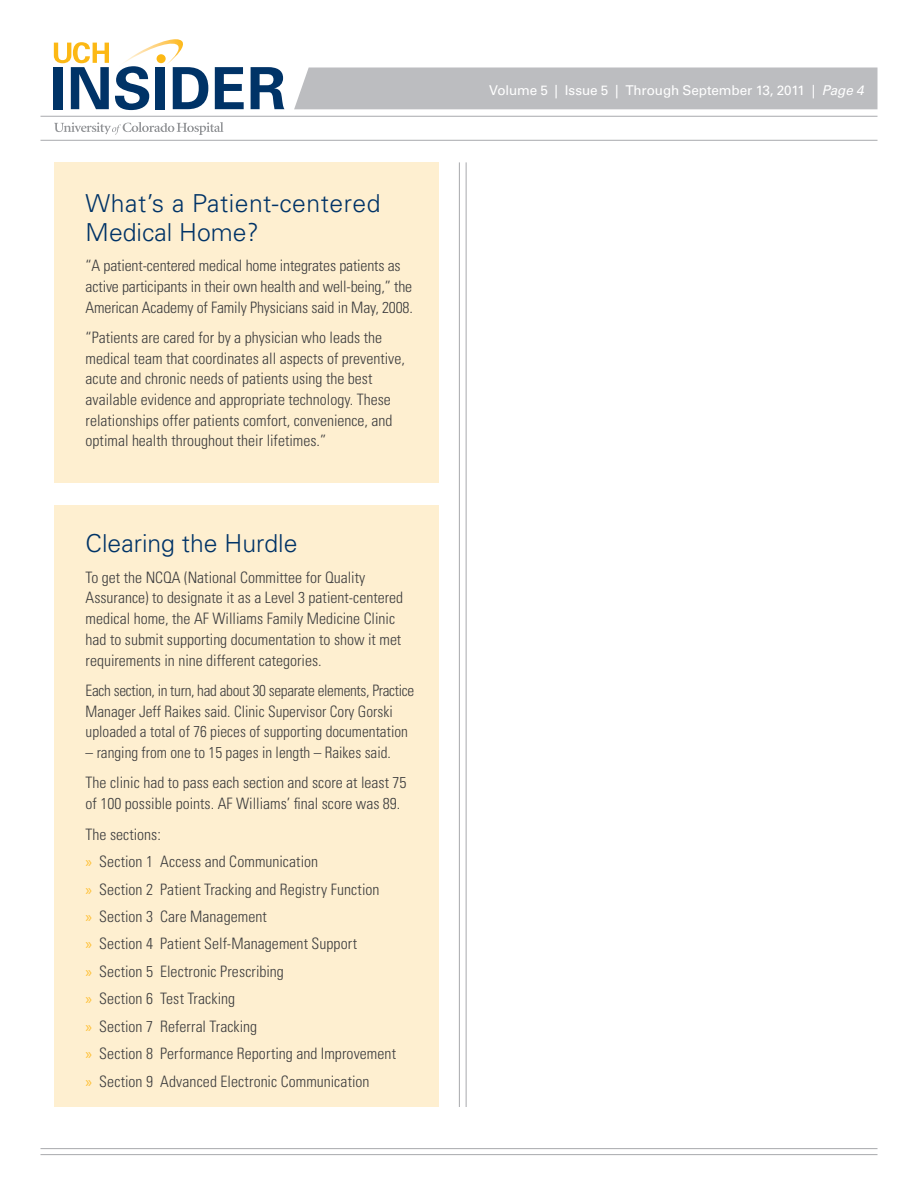
<style>
.page{position:relative;width:918px;height:1188px;background:#fff}
.page>*{position:absolute;margin:0;border:0;box-sizing:border-box;transform-origin:0 0}
.t1{font:300 24.75px/28.5px "Univers LT";letter-spacing:.02em;color:#003367}
.t2{font:300 24.75px "Univers LT";color:#003367}
.bullets{font:300 condensed 15.75px/20.7px "Univers LT";color:#3e3e3f}
.bullets-2{font:13.5px "Univers LT";letter-spacing:-.01em;color:#fff}
.s1{font-family:"Myriad Pro";font-weight:400;font-stretch:normal;color:#febf31}
.s2{font-style:italic}
</style>
<div class="page">
<hr style="left:40px;top:116px;width:838px;height:1px;background:#a8a9ad">
<hr style="left:40px;top:140px;width:838px;height:1px;background:#a8a9ad">
<div style="left:294px;top:68px;width:584px;height:41px;background:#bcbdc0"></div>
<svg style="left:54px;top:42px;width:55px;height:67px"></svg>
<svg style="left:115px;top:39px;width:93px;height:71px"></svg>
<svg style="left:215px;top:67px;width:29px;height:42px"></svg>
<svg style="left:251px;top:67px;width:33px;height:42px"></svg>
<svg style="left:54px;top:122px;width:170px;height:13px"></svg>
<hr style="left:40px;top:1148px;width:838px;height:1px;background:#a8a9ad">
<hr style="left:40px;top:1154px;width:838px;height:1px;background:#a8a9ad">
<hr style="left:466px;top:162px;width:1px;height:945px;background:#a8a9ad">
<hr style="left:459px;top:162px;width:1px;height:945px;background:#a8a9ad">
<div style="left:54px;top:162px;width:384px;height:321px;background:#feefd0"></div>
<div style="left:54px;top:506px;width:384px;height:601px;background:#feefd0"></div>
<p class="t1" style="left:86px;top:189px;width:296px">What’s a Patient-centered<br>Medical Home?</p>
<p class="bullets" style="left:86px;top:255px;width:329px">“A patient-centered medical home integrates patients as active participants in their own health and well-being,” the<br>American Academy of Family Physicians said in May, 2008.</p>
<p class="bullets" style="left:86px;top:327px;width:321px">“Patients are cared for by a physician who leads the medical team that coordinates all aspects of preventive, acute and chronic needs of patients using the best available evidence and appropriate technology. These relationships offer patients comfort, convenience, and optimal health throughout their lifetimes.”</p>
<p class="t2" style="left:86px;top:529px;width:213px">Clearing the Hurdle</p>
<p class="bullets" style="left:86px;top:567px;width:319px">To get the NCQA (National Committee for Quality Assurance) to designate it as a Level 3 patient-centered medical home, the AF Williams Family Medicine Clinic had to submit supporting documentation to show it met requirements in nine different categories.</p>
<p class="bullets" style="left:86px;top:680px;width:330px">Each section, in turn, had about 30 separate elements, Practice<br>Manager Jeff Raikes said. Clinic Supervisor Cory Gorski uploaded a total of 76 pieces of supporting documentation</p>
<p class="bullets" style="left:86px;top:742px;width:307px">– ranging from one to 15 pages in length – Raikes said.</p>
<p class="bullets" style="left:86px;top:773px;width:322px">The clinic had to pass each section and score at least 75 of 100 possible points. AF Williams’ final score was 89.</p>
<p class="bullets" style="left:86px;top:824px;width:77px">The sections:</p>
<p class="bullets" style="left:86px;top:851px;width:234px"><span class="s1">»</span> Section 1 Access and Communication</p>
<p class="bullets" style="left:86px;top:879px;width:295px"><span class="s1">»</span> Section 2 Patient Tracking and Registry Function</p>
<p class="bullets" style="left:86px;top:906px;width:183px"><span class="s1">»</span> Section 3 Care Management</p>
<p class="bullets" style="left:86px;top:934px;width:273px"><span class="s1">»</span> Section 4 Patient Self-Management Support</p>
<p class="bullets" style="left:86px;top:961px;width:200px"><span class="s1">»</span> Section 5 Electronic Prescribing</p>
<p class="bullets" style="left:86px;top:988px;width:151px"><span class="s1">»</span> Section 6 Test Tracking</p>
<p class="bullets" style="left:86px;top:1016px;width:173px"><span class="s1">»</span> Section 7 Referral Tracking</p>
<p class="bullets" style="left:86px;top:1043px;width:312px"><span class="s1">»</span> Section 8 Performance Reporting and Improvement</p>
<p class="bullets" style="left:86px;top:1071px;width:285px"><span class="s1">»</span> Section 9 Advanced Electronic Communication</p>
<p class="bullets-2" style="left:489px;top:82px;width:376px">Volume 5 | Issue 5 | Through September 13, 2011 | <span class="s2">Page 4</span></p>
</div>
